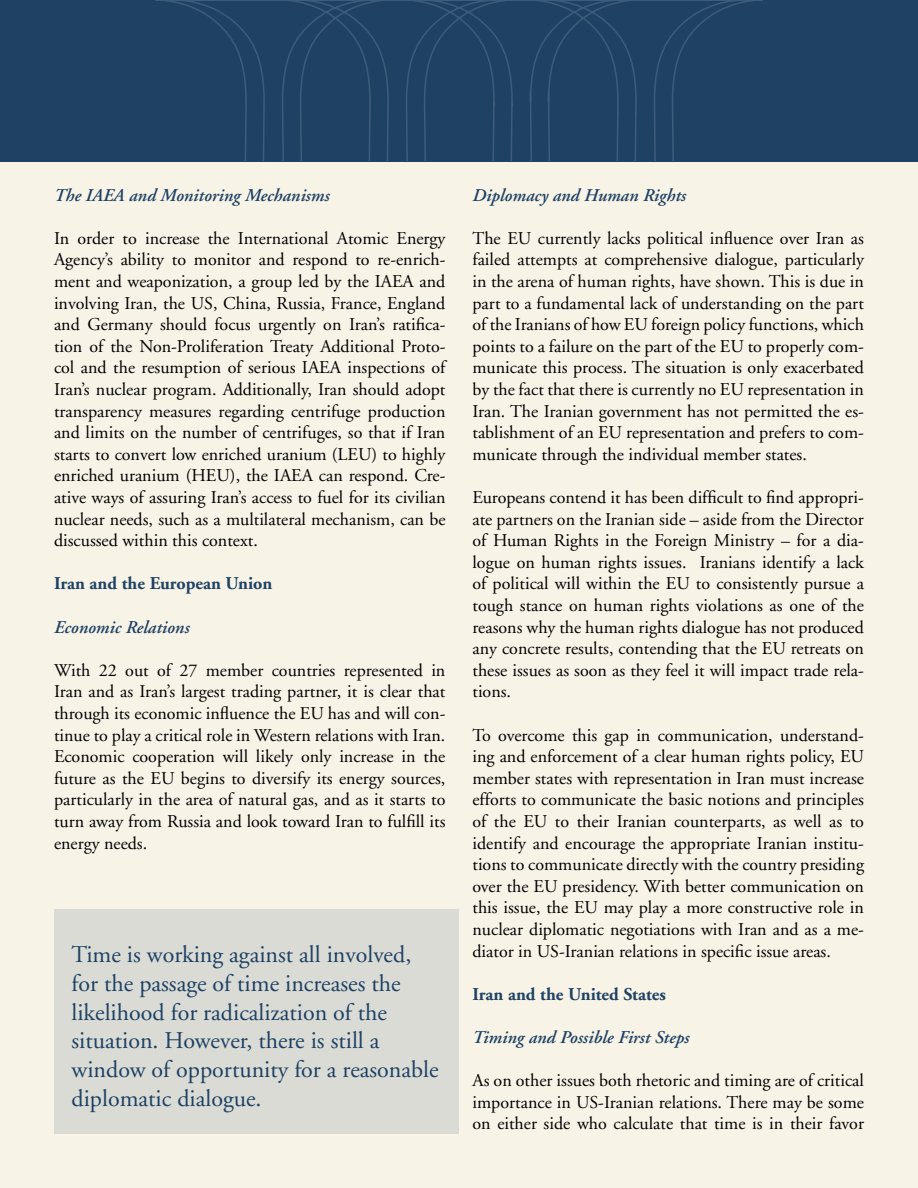
<style>
.page{position:relative;width:918px;height:1188px;background:#f7f3e6}
.page>*{position:absolute;margin:0;border:0;box-sizing:border-box;transform-origin:0 0}
.t1{font:24px/28.8px "Adobe Garamond";color:#1e4164}
.t2{font:18px/21.6px "Adobe Garamond";color:#000;text-align:justify}
.t3{font:italic 600 18px "Adobe Garamond";color:#1e4164}
.t4{font:700 18px "Adobe Garamond";color:#1e4164}
</style>
<div class="page">
<div style="left:0;top:0;width:918px;height:161px;background:#1e4164"></div>
<svg style="left:156px;top:0;width:607px;height:161px"></svg>
<div style="left:54px;top:909px;width:405px;height:225px;background:#dadbd5"></div>
<p class="t3" style="left:54px;top:185px;width:277px">The IAEA and Monitoring Mechanisms</p>
<p class="t2" style="left:54px;top:228px;width:393px">In order to increase the International Atomic Energy Agency’s ability to monitor and respond to re-enrich&shy;ment and weaponization, a group led by the IAEA and involving Iran, the US, China, Russia, France, England and Germany should focus urgently on Iran’s ratifica&shy;tion of the Non-Proliferation Treaty Additional Proto&shy;col and the resumption of serious IAEA inspections of Iran’s nuclear program. Additionally, Iran should adopt transparency measures regarding centrifuge production and limits on the number of centrifuges, so that if Iran starts to convert low enriched uranium (LEU) to highly enriched uranium (HEU), the IAEA can respond. Cre&shy;ative ways of assuring Iran’s access to fuel for its civilian nuclear needs, such as a multilateral mechanism, can be discussed within this context.</p>
<p class="t4" style="left:54px;top:574px;width:220px">Iran and the European Union</p>
<p class="t3" style="left:54px;top:617px;width:137px">Economic Relations</p>
<p class="t2" style="left:54px;top:660px;width:393px">With 22 out of 27 member countries represented in Iran and as Iran’s largest trading partner, it is clear that through its economic influence the EU has and will con&shy;tinue to play a critical role in Western relations with Iran.<br>Economic cooperation will likely only increase in the future as the EU begins to diversify its energy sources, particularly in the area of natural gas, and as it starts to turn away from Russia and look toward Iran to fulfill its energy needs.</p>
<h1 class="t1" style="left:72px;top:941px;width:369px">Time is working against all involved, for the passage of time increases the likelihood for radicalization of the situation. However, there is still a window of opportunity for a reasonable diplomatic dialogue.</h1>
<p class="t3" style="left:472px;top:185px;width:215px">Diplomacy and Human Rights</p>
<p class="t2" style="left:472px;top:228px;width:393px">The EU currently lacks political influence over Iran as failed attempts at comprehensive dialogue, particularly in the arena of human rights, have shown. This is due in part to a fundamental lack of understanding on the part of the Iranians of how EU foreign policy functions, which points to a failure on the part of the EU to properly com&shy;municate this process. The situation is only exacerbated by the fact that there is currently no EU representation in Iran. The Iranian government has not permitted the es&shy;tablishment of an EU representation and prefers to com&shy;municate through the individual member states.</p>
<p class="t2" style="left:472px;top:487px;width:393px">Europeans contend it has been difficult to find appropri&shy;ate partners on the Iranian side – aside from the Director of Human Rights in the Foreign Ministry – for a dia&shy;logue on human rights issues. Iranians identify a lack of political will within the EU to consistently pursue a tough stance on human rights violations as one of the reasons why the human rights dialogue has not produced any concrete results, contending that the EU retreats on these issues as soon as they feel it will impact trade rela&shy;tions.</p>
<p class="t2" style="left:472px;top:725px;width:393px">To overcome this gap in communication, understand&shy;ing and enforcement of a clear human rights policy, EU member states with representation in Iran must increase efforts to communicate the basic notions and principles of the EU to their Iranian counterparts, as well as to identify and encourage the appropriate Iranian institu&shy;tions to communicate directly with the country presiding over the EU presidency. With better communication on this issue, the EU may play a more constructive role in nuclear diplomatic negotiations with Iran and as a me&shy;diator in US-Iranian relations in specific issue areas.</p>
<p class="t4" style="left:472px;top:984px;width:195px">Iran and the United States</p>
<p class="t3" style="left:472px;top:1027px;width:219px">Timing and Possible First Steps</p>
<p class="t2" style="left:472px;top:1070px;width:393px">As on other issues both rhetoric and timing are of critical importance in US-Iranian relations. There may be some on either side who calculate that time is in their favor</p>
</div>
